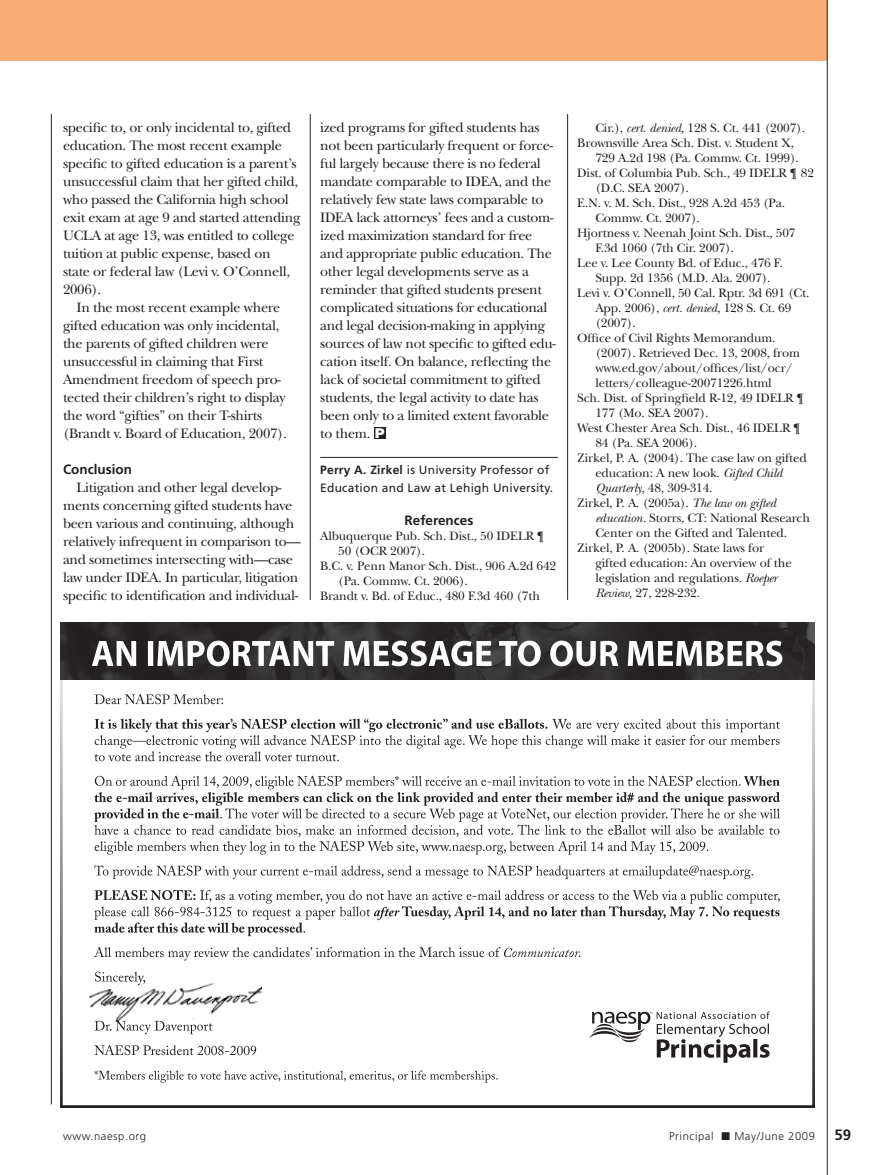
<style>
.page{position:relative;width:878px;height:1175px;background:#fff}
.page>*{position:absolute;margin:0;border:0;box-sizing:border-box;transform-origin:0 0}
.t1{font:700 15px "Frutiger";color:#231f20}
.t2{font:14.25px/18px "New Baskerville";letter-spacing:-.02em;color:#231f20}
.t3{font:700 13.5px "Frutiger";color:#231f20}
.t4{font:12.75px "New Baskerville";letter-spacing:-.01em;color:#231f20}
.t5{font:12px/18px "Frutiger";letter-spacing:.02em;color:#231f20}
.t6{font:300 11.25px "Frutiger";letter-spacing:.05em;color:#231f20}
.s1{font-family:"Helvetica";font-weight:900;font-size:13.5px;color:#fff}
.s2{font-weight:700}
.s3{font-style:italic}
</style>
<div class="page">
<div style="left:0;top:0;width:826px;height:60px;background:#faad72"></div>
<hr style="left:827px;top:0;width:1px;height:1174px;background:#231f20">
<hr style="left:51px;top:114px;width:1px;height:990px;background:#231f20">
<hr style="left:567px;top:114px;width:1px;height:486px;background:#231f20">
<hr style="left:310px;top:114px;width:1px;height:486px;background:#231f20">
<hr style="left:320px;top:457px;width:237px;height:1px;background:#231f20">
<svg style="left:61px;top:679px;width:753px;height:428px"></svg>
<img style="left:75px;top:975px;width:186px;height:55px">
<svg style="left:94px;top:1070px;width:403px;height:12px"></svg>
<svg style="left:94px;top:1044px;width:162px;height:11px"></svg>
<svg style="left:94px;top:1020px;width:119px;height:14px"></svg>
<svg style="left:95px;top:971px;width:50px;height:14px"></svg>
<svg style="left:94px;top:947px;width:486px;height:13px"></svg>
<svg style="left:94px;top:889px;width:685px;height:47px"></svg>
<svg style="left:94px;top:865px;width:659px;height:14px"></svg>
<svg style="left:94px;top:775px;width:686px;height:79px"></svg>
<svg style="left:94px;top:718px;width:686px;height:43px"></svg>
<svg style="left:94px;top:694px;width:129px;height:10px"></svg>
<img style="left:61px;top:622px;width:753px;height:57px">
<svg style="left:92px;top:640px;width:690px;height:26px"></svg>
<svg style="left:589px;top:1011px;width:180px;height:51px"></svg>
<div style="left:374px;top:427px;width:11px;height:11px;background:#231f20"></div>
<p class="t2" style="left:63px;top:118px;width:239px">specific to, or only incidental to, gifted education. The most recent example specific to gifted education is a parent’s unsuccessful claim that her gifted child, who passed the California high school exit exam at age 9 and started attending UCLA at age 13, was entitled to college tuition at public expense, based on state or federal law (Levi v. O’Connell, 2006).</p>
<p class="t2" style="left:63px;top:298px;width:225px;text-indent:13px">In the most recent example where gifted education was only incidental, the parents of gifted children were unsuccessful in claiming that First Amendment freedom of speech pro&shy;tected their children’s right to display the word “gifties” on their T-shirts (Brandt v. Board of Education, 2007).</p>
<p class="t3" style="left:63px;top:461px;width:70px">Conclusion</p>
<p class="t2" style="left:63px;top:478px;width:239px;text-align:center">Litigation and other legal develop&shy;ments concerning gifted students have been various and continuing, although relatively infrequent in comparison to— and sometimes intersecting with—case law under IDEA. In particular, litigation specific to identification and individual-</p>
<p class="t2" style="left:320px;top:118px;width:237px">ized programs for gifted students has not been particularly frequent or force&shy;ful largely because there is no federal mandate comparable to IDEA, and the relatively few state laws comparable to IDEA lack attorneys’ fees and a custom&shy;ized maximization standard for free and appropriate public education. The other legal developments serve as a reminder that gifted students present complicated situations for educational and legal decision-making in applying sources of law not specific to gifted edu&shy;cation itself. On balance, reflecting the lack of societal commitment to gifted students, the legal activity to date has been only to a limited extent favorable to them. <span class="s1">P</span></p>
<p class="t5" style="left:320px;top:461px;width:234px"><span class="s2">Perry A. Zirkel</span> is University Professor of<br>Education and Law at Lehigh University.</p>
<p class="t3" style="left:404px;top:512px;width:70px">References</p>
<p class="t4" style="left:320px;top:528px;width:226px">Albuquerque Pub. Sch. Dist., 50 IDELR ¶</p>
<p class="t4" style="left:338px;top:543px;width:88px">50 (OCR 2007).</p>
<p class="t4" style="left:320px;top:558px;width:237px">B.C. v. Penn Manor Sch. Dist., 906 A.2d 642</p>
<p class="t4" style="left:338px;top:573px;width:131px">(Pa. Commw. Ct. 2006).</p>
<p class="t4" style="left:320px;top:588px;width:221px">Brandt v. Bd. of Educ., 480 F.3d 460 (7th</p>
<p class="t4" style="left:595px;top:121px;width:211px">Cir.), <span class="s3">cert. denied,</span> 128 S. Ct. 441 (2007).</p>
<p class="t4" style="left:577px;top:136px;width:218px">Brownsville Area Sch. Dist. v. Student X,</p>
<p class="t4" style="left:595px;top:151px;width:205px">729 A.2d 198 (Pa. Commw. Ct. 1999).</p>
<p class="t4" style="left:577px;top:166px;width:238px">Dist. of Columbia Pub. Sch., 49 IDELR ¶ 82</p>
<p class="t4" style="left:595px;top:181px;width:95px">(D.C. SEA 2007).</p>
<p class="t4" style="left:577px;top:196px;width:209px">E.N. v. M. Sch. Dist., 928 A.2d 453 (Pa.</p>
<p class="t4" style="left:595px;top:211px;width:106px">Commw. Ct. 2007).</p>
<p class="t4" style="left:577px;top:226px;width:220px">Hjortness v. Neenah Joint Sch. Dist., 507</p>
<p class="t4" style="left:595px;top:241px;width:140px">F.3d 1060 (7th Cir. 2007).</p>
<p class="t4" style="left:577px;top:256px;width:207px">Lee v. Lee County Bd. of Educ., 476 F.</p>
<p class="t4" style="left:595px;top:271px;width:177px">Supp. 2d 1356 (M.D. Ala. 2007).</p>
<p class="t4" style="left:577px;top:286px;width:233px">Levi v. O’Connell, 50 Cal. Rptr. 3d 691 (Ct.</p>
<p class="t4" style="left:595px;top:301px;width:197px">App. 2006), <span class="s3">cert. denied,</span> 128 S. Ct. 69</p>
<p class="t4" style="left:595px;top:316px;width:42px">(2007).</p>
<p class="t4" style="left:577px;top:331px;width:200px">Office of Civil Rights Memorandum.</p>
<p class="t4" style="left:595px;top:346px;width:206px">(2007). Retrieved Dec. 13, 2008, from</p>
<p class="t4" style="left:595px;top:361px;width:199px">www.ed.gov/about/offices/list/ocr/</p>
<p class="t4" style="left:595px;top:376px;width:178px">letters/colleague-20071226.html</p>
<p class="t4" style="left:577px;top:391px;width:228px">Sch. Dist. of Springfield R-12, 49 IDELR ¶</p>
<p class="t4" style="left:595px;top:406px;width:115px">177 (Mo. SEA 2007).</p>
<p class="t4" style="left:577px;top:421px;width:225px">West Chester Area Sch. Dist., 46 IDELR ¶</p>
<p class="t4" style="left:595px;top:436px;width:103px">84 (Pa. SEA 2006).</p>
<p class="t4" style="left:577px;top:451px;width:231px">Zirkel, P. A. (2004). The case law on gifted</p>
<p class="t4" style="left:595px;top:466px;width:189px">education: A new look. <span class="s3">Gifted Child</span></p>
<p class="t4" style="left:595px;top:481px;width:119px"><span class="s3">Quarterly,</span> 48, 309-314.</p>
<p class="t4" style="left:577px;top:496px;width:200px">Zirkel, P. A. (2005a). <span class="s3">The law on gifted</span></p>
<p class="t4" style="left:595px;top:511px;width:216px"><span class="s3">education.</span> Storrs, CT: National Research</p>
<p class="t4" style="left:595px;top:526px;width:193px">Center on the Gifted and Talented.</p>
<p class="t4" style="left:577px;top:541px;width:188px">Zirkel, P. A. (2005b). State laws for</p>
<p class="t4" style="left:595px;top:556px;width:198px">gifted education: An overview of the</p>
<p class="t4" style="left:595px;top:571px;width:183px">legislation and regulations. <span class="s3">Roeper</span></p>
<p class="t4" style="left:595px;top:586px;width:106px"><span class="s3">Review,</span> 27, 228-232.</p>
<p class="t6" style="left:63px;top:1130px;width:85px">www.naesp.org</p>
<p class="t6" style="left:669px;top:1130px;width:46px">Principal</p>
<p class="t6" style="left:734px;top:1130px;width:82px">May/June 2009</p>
<p class="t1" style="left:834px;top:1126px;width:18px">59</p>
</div>
